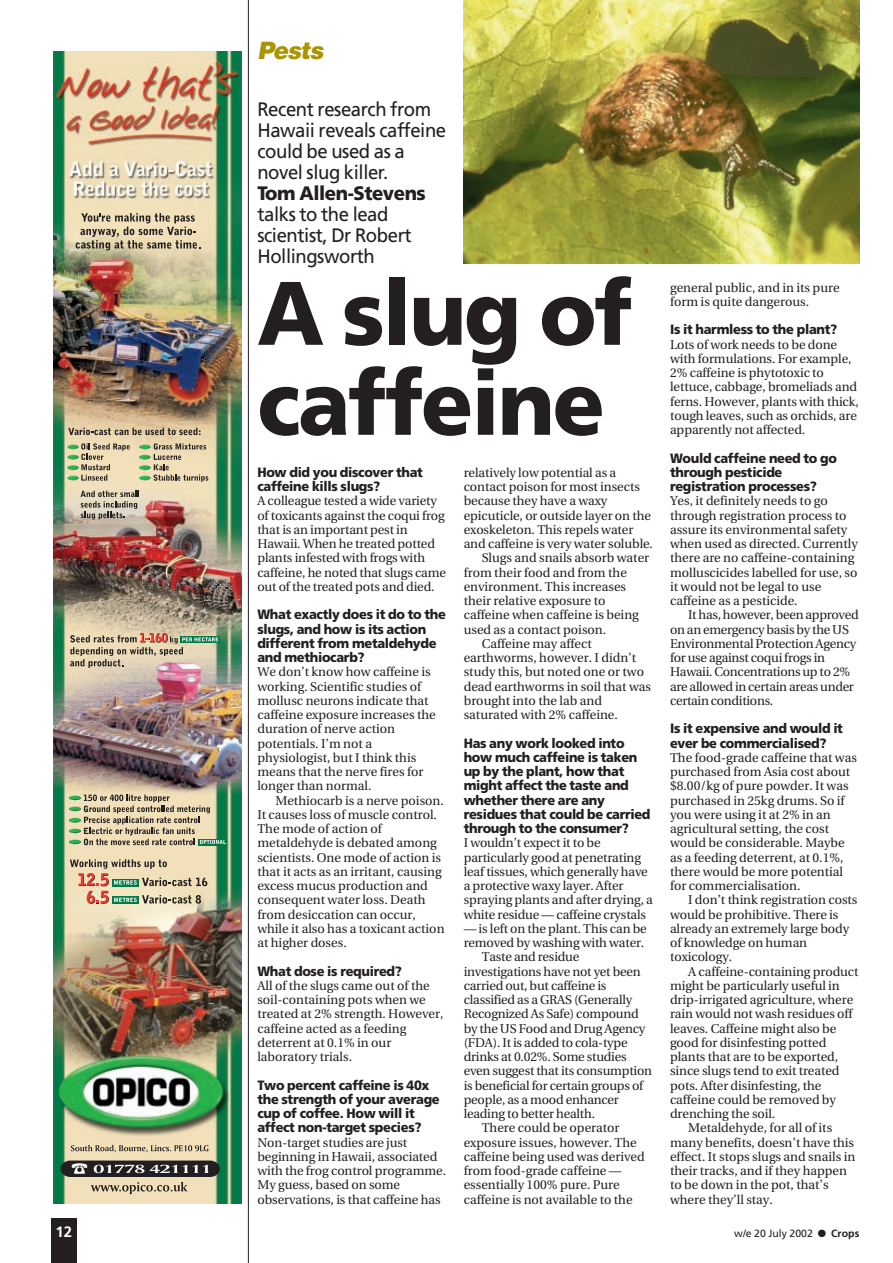
<style>
.page{position:relative;width:893px;height:1263px;background:#fff}
.page>*{position:absolute;margin:0;border:0;box-sizing:border-box;transform-origin:0 0}
.t1{font:900 90px/90px "Frutiger";letter-spacing:-.025em;color:#231f20;scale:.95 1}
.t2{font:italic 900 24px "Helvetica";color:#ac9401;scale:.95 1}
.t3{font:19.5px/21px "Frutiger";letter-spacing:-.02em;color:#231f20;scale:.95 1}
.t4{font:900 19.5px "Frutiger";letter-spacing:-.025em;color:#231f20;scale:.95 1}
.t5{font:700 15px "Frutiger";color:#fff}
.t6{font:900 13.5px/14.2px "Frutiger";letter-spacing:-.025em;color:#231f20;scale:.95 1}
.t7{font:12.75px/14.2px "Utopia";letter-spacing:-.005em;color:#231f20}
.t8{font:10.5px "Frutiger";color:#231f20}
.s1{font-weight:700}
</style>
<div class="page">
<div style="left:51px;top:1218px;width:26px;height:45px;background:#231f20"></div>
<hr style="left:248px;top:0;width:1px;height:1263px;background:#231f20">
<img style="left:463px;top:0;width:396px;height:263px">
<img style="left:53px;top:51px;width:188px;height:1153px">
<svg style="left:76px;top:213px;width:124px;height:37px"></svg>
<svg style="left:81px;top:491px;width:58px;height:29px"></svg>
<svg style="left:218px;top:636px;width:2px;height:7px"></svg>
<svg style="left:70px;top:633px;width:148px;height:35px"></svg>
<svg style="left:70px;top:859px;width:137px;height:45px"></svg>
<svg style="left:71px;top:1145px;width:138px;height:7px"></svg>
<svg style="left:61px;top:1161px;width:159px;height:33px"></svg>
<svg style="left:68px;top:428px;width:132px;height:7px"></svg>
<svg style="left:67px;top:443px;width:63px;height:38px"></svg>
<svg style="left:139px;top:443px;width:69px;height:39px"></svg>
<div style="left:198px;top:839px;width:29px;height:7px;background:#017a47"></div>
<svg style="left:69px;top:795px;width:157px;height:50px"></svg>
<h2 class="t2" style="left:257px;top:42px;width:75px">Pests</h2>
<h3 class="t3" style="left:257px;top:101px;width:200px">Recent research from<br>Hawaii reveals caffeine could be used as a novel slug killer.</h3>
<h3 class="t4" style="left:257px;top:186px;width:179px">Tom Allen-Stevens</h3>
<h3 class="t3" style="left:257px;top:206px;width:164px">talks to the lead scientist, Dr Robert<br>Hollingsworth</h3>
<h1 class="t1" style="left:257px;top:275px;width:396px">A slug of caffeine</h1>
<p class="t6" style="left:257px;top:466px;width:176px">How did you discover that caffeine kills slugs?</p>
<p class="t7" style="left:257px;top:495px;width:190px">A colleague tested a wide variety of toxicants against the coqui frog that is an important pest in<br>Hawaii. When he treated potted plants infested with frogs with caffeine, he noted that slugs came out of the treated pots and died.</p>
<p class="t6" style="left:257px;top:609px;width:200px">What exactly does it do to the slugs, and how is its action different from metaldehyde and methiocarb?</p>
<p class="t7" style="left:257px;top:666px;width:180px">We don’t know how caffeine is working. Scientific studies of mollusc neurons indicate that caffeine exposure increases the duration of nerve action potentials. I’m not a physiologist, but I think this means that the nerve fires for longer than normal.</p>
<p class="t7" style="left:257px;top:794px;width:189px;text-indent:18px">Methiocarb is a nerve poison.<br>It causes loss of muscle control.<br>The mode of action of metaldehyde is debated among scientists. One mode of action is that it acts as an irritant, causing excess mucus production and consequent water loss. Death from desiccation can occur, while it also has a toxicant action at higher doses.</p>
<p class="t6" style="left:257px;top:965px;width:154px">What dose is required?</p>
<p class="t7" style="left:257px;top:979px;width:188px">All of the slugs came out of the soil-containing pots when we treated at 2% strength. However, caffeine acted as a feeding deterrent at 0.1% in our laboratory trials.</p>
<p class="t6" style="left:257px;top:1079px;width:193px">Two percent caffeine is 40x the strength of your average cup of coffee. How will it affect non-target species?</p>
<p class="t7" style="left:257px;top:1136px;width:190px">Non-target studies are just beginning in Hawaii, associated with the frog control programme.<br>My guess, based on some observations, is that caffeine has</p>
<p class="t7" style="left:463px;top:466px;width:154px">relatively low potential as a</p>
<p class="t7" style="left:463px;top:481px;width:178px">contact poison for most insects</p>
<p class="t7" style="left:463px;top:495px;width:145px">because they have a waxy</p>
<p class="t7" style="left:463px;top:509px;width:189px">epicuticle, or outside layer on the</p>
<p class="t7" style="left:463px;top:523px;width:171px">exoskeleton. This repels water</p>
<p class="t7" style="left:463px;top:538px;width:191px">and caffeine is very water soluble.</p>
<p class="t7" style="left:481px;top:552px;width:169px">Slugs and snails absorb water</p>
<p class="t7" style="left:463px;top:566px;width:165px">from their food and from the</p>
<p class="t7" style="left:463px;top:580px;width:164px">environment. This increases</p>
<p class="t7" style="left:463px;top:595px;width:143px">their relative exposure to</p>
<p class="t7" style="left:463px;top:609px;width:177px">caffeine when caffeine is being</p>
<p class="t7" style="left:463px;top:623px;width:144px">used as a contact poison.</p>
<p class="t7" style="left:481px;top:637px;width:112px">Caffeine may affect</p>
<p class="t7" style="left:463px;top:652px;width:174px">earthworms, however. I didn’t</p>
<p class="t7" style="left:463px;top:666px;width:182px">study this, but noted one or two</p>
<p class="t7" style="left:463px;top:680px;width:189px">dead earthworms in soil that was</p>
<p class="t7" style="left:463px;top:694px;width:140px">brought into the lab and</p>
<p class="t7" style="left:463px;top:709px;width:156px">saturated with 2% caffeine.</p>
<p class="t6" style="left:463px;top:737px;width:198px">Has any work looked into how much caffeine is taken up by the plant, how that might affect the taste and whether there are any residues that could be carried through to the consumer?</p>
<p class="t7" style="left:463px;top:837px;width:191px">I wouldn’t expect it to be particularly good at penetrating leaf tissues, which generally have a protective waxy layer. After spraying plants and after drying, a white residue — caffeine crystals</p>
<p class="t7" style="left:463px;top:922px;width:185px">— is left on the plant. This can be</p>
<p class="t7" style="left:463px;top:937px;width:182px">removed by washing with water.</p>
<p class="t7" style="left:481px;top:951px;width:99px">Taste and residue</p>
<p class="t7" style="left:463px;top:965px;width:178px">investigations have not yet been</p>
<p class="t7" style="left:463px;top:979px;width:144px">carried out, but caffeine is</p>
<p class="t7" style="left:463px;top:994px;width:170px">classified as a GRAS (Generally</p>
<p class="t7" style="left:463px;top:1008px;width:176px">Recognized As Safe) compound</p>
<p class="t7" style="left:463px;top:1022px;width:183px">by the US Food and Drug Agency</p>
<p class="t7" style="left:463px;top:1036px;width:165px">(FDA). It is added to cola-type</p>
<p class="t7" style="left:463px;top:1051px;width:164px">drinks at 0.02%. Some studies</p>
<p class="t7" style="left:463px;top:1065px;width:190px">even suggest that its consumption</p>
<p class="t7" style="left:463px;top:1079px;width:181px">is beneficial for certain groups of</p>
<p class="t7" style="left:463px;top:1093px;width:157px">people, as a mood enhancer</p>
<p class="t7" style="left:463px;top:1108px;width:133px">leading to better health.</p>
<p class="t7" style="left:481px;top:1122px;width:139px">There could be operator</p>
<p class="t7" style="left:463px;top:1136px;width:174px">exposure issues, however. The</p>
<p class="t7" style="left:463px;top:1150px;width:182px">caffeine being used was derived</p>
<p class="t7" style="left:463px;top:1165px;width:159px">from food-grade caffeine —</p>
<p class="t7" style="left:463px;top:1179px;width:157px">essentially 100% pure. Pure</p>
<p class="t7" style="left:463px;top:1193px;width:170px">caffeine is not available to the</p>
<p class="t7" style="left:670px;top:281px;width:171px">general public, and in its pure form is quite dangerous.</p>
<p class="t6" style="left:670px;top:324px;width:177px">Is it harmless to the plant?</p>
<p class="t7" style="left:670px;top:338px;width:190px">Lots of work needs to be done with formulations. For example,<br>2% caffeine is phytotoxic to lettuce, cabbage, bromeliads and ferns. However, plants with thick, tough leaves, such as orchids, are apparently not affected.</p>
<p class="t6" style="left:670px;top:452px;width:177px">Would caffeine need to go through pesticide registration processes?</p>
<p class="t7" style="left:670px;top:495px;width:189px">Yes, it definitely needs to go through registration process to assure its environmental safety when used as directed. Currently there are no caffeine-containing molluscicides labelled for use, so it would not be legal to use caffeine as a pesticide.</p>
<p class="t7" style="left:670px;top:609px;width:190px;text-indent:18px">It has, however, been approved on an emergency basis by the US<br>Environmental Protection Agency for use against coqui frogs in<br>Hawaii. Concentrations up to 2% are allowed in certain areas under certain conditions.</p>
<p class="t6" style="left:670px;top:723px;width:183px">Is it expensive and would it ever be commercialised?</p>
<p class="t7" style="left:670px;top:751px;width:188px">The food-grade caffeine that was purchased from Asia cost about $8.00/kg of pure powder. It was purchased in 25kg drums. So if you were using it at 2% in an agricultural setting, the cost would be considerable. Maybe as a feeding deterrent, at 0.1%, there would be more potential for commercialisation.</p>
<p class="t7" style="left:670px;top:894px;width:189px;text-indent:18px">I don’t think registration costs would be prohibitive. There is already an extremely large body of knowledge on human toxicology.</p>
<p class="t7" style="left:688px;top:965px;width:172px">A caffeine-containing product</p>
<p class="t7" style="left:670px;top:979px;width:171px">might be particularly useful in</p>
<p class="t7" style="left:670px;top:994px;width:185px">drip-irrigated agriculture, where</p>
<p class="t7" style="left:670px;top:1008px;width:184px">rain would not wash residues off</p>
<p class="t7" style="left:670px;top:1022px;width:168px">leaves. Caffeine might also be</p>
<p class="t7" style="left:670px;top:1036px;width:158px">good for disinfesting potted</p>
<p class="t7" style="left:670px;top:1051px;width:169px">plants that are to be exported,</p>
<p class="t7" style="left:670px;top:1065px;width:171px">since slugs tend to exit treated</p>
<p class="t7" style="left:670px;top:1079px;width:153px">pots. After disinfesting, the</p>
<p class="t7" style="left:670px;top:1093px;width:167px">caffeine could be removed by</p>
<p class="t7" style="left:670px;top:1108px;width:107px">drenching the soil.</p>
<p class="t7" style="left:688px;top:1122px;width:146px">Metaldehyde, for all of its</p>
<p class="t7" style="left:670px;top:1136px;width:185px">many benefits, doesn’t have this</p>
<p class="t7" style="left:670px;top:1150px;width:187px">effect. It stops slugs and snails in</p>
<p class="t7" style="left:670px;top:1165px;width:178px">their tracks, and if they happen</p>
<p class="t7" style="left:670px;top:1179px;width:160px">to be down in the pot, that’s</p>
<p class="t7" style="left:670px;top:1193px;width:104px">where they’ll stay.</p>
<p class="t5" style="left:55px;top:1225px;width:18px">12</p>
<p class="t8" style="left:734px;top:1230px;width:127px">w/e 20 July 2002 ● <span class="s1">Crops</span></p>
</div>
